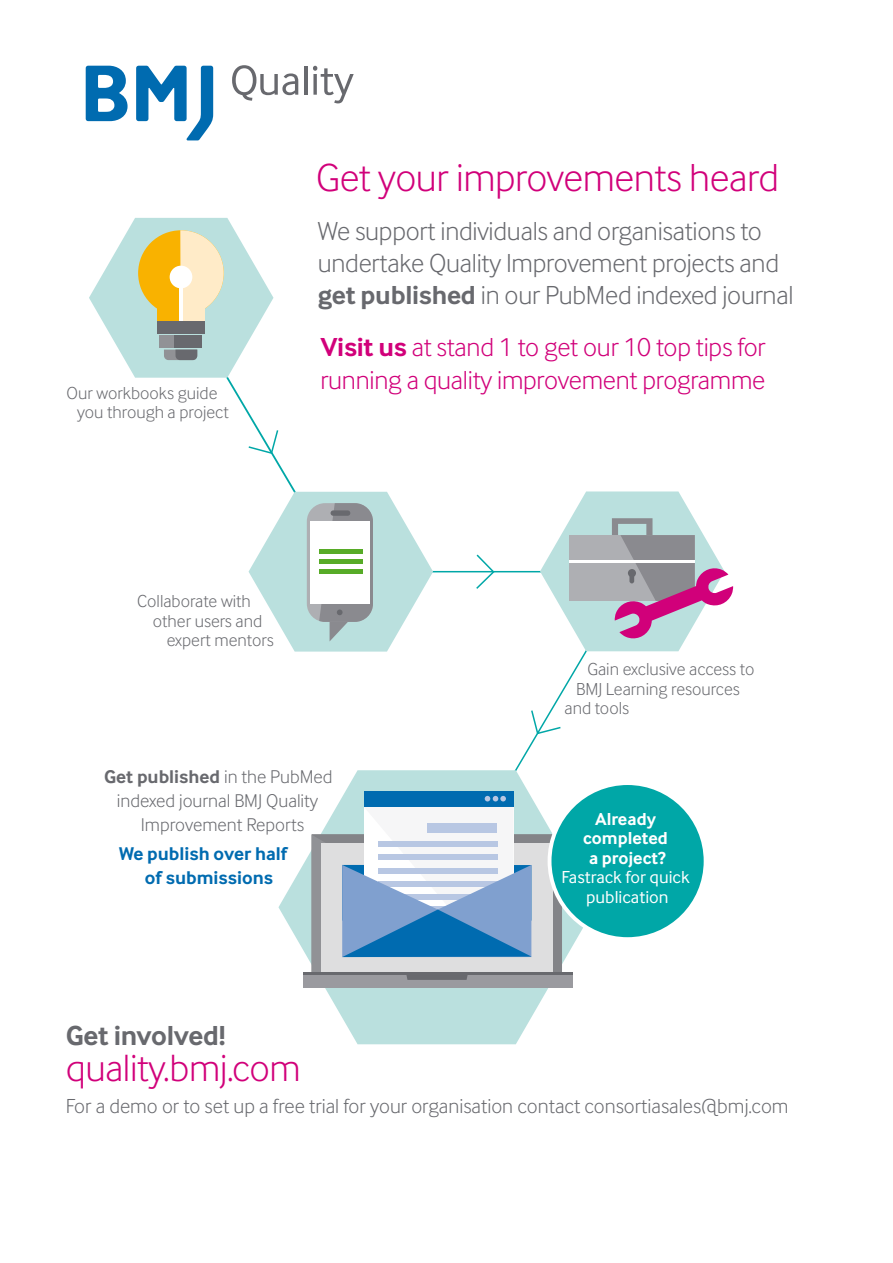
<style>
.page{position:relative;width:893px;height:1263px;background:#fff}
.page>*{position:absolute;margin:0;border:0;box-sizing:border-box;transform-origin:0 0}
.t1{font:300 40.5px "Inter Face";letter-spacing:-.01em;color:#d1007a}
.t2{font:300 39.3px "Inter Face";letter-spacing:-.01em;color:#d1007a}
.t3{font:700 28.5px "Inter Face";letter-spacing:-.01em;color:#68696e}
.t4{font:300 27px/32.4px "Inter Face";letter-spacing:-.01em;color:#68696e}
.t5{font:300 27px/32.4px "Inter Face";letter-spacing:-.01em;color:#d1007a}
.t6{font:300 21px "Inter Face";color:#68696e}
.t7{font:300 19.05px/24px "Inter Face";color:#68696e;text-align:center}
.t8{font:700 19.05px/24px "Inter Face";color:#006bb0}
.t9{font:300 18px/19.5px "Inter Face";color:#68696e}
.t10{font:18px/19.5px "Inter Face";color:#fff;text-align:center}
.t11{font:700 18px/19.5px "Inter Face";color:#fff;text-align:center}
.s1{font-weight:700}
</style>
<div class="page">
<svg style="left:303px;top:987px;width:270px;height:57px;fill:#bae0de"></svg>
<svg style="left:86px;top:66px;width:42px;height:55px"></svg>
<svg style="left:136px;top:66px;width:77px;height:74px"></svg>
<svg style="left:232px;top:65px;width:66px;height:36px"></svg>
<hr style="left:304px;top:66px;width:3px;height:29px;background:#68696e">
<svg style="left:313px;top:66px;width:41px;height:37px"></svg>
<div style="left:303px;top:973px;width:270px;height:14px;background:#9a9a9f"></div>
<svg style="left:89px;top:218px;width:644px;height:762px"></svg>
<hr style="left:569px;top:560px;width:126px;height:3px;background:#fff">
<div style="left:548px;top:781px;width:160px;height:160px;background:#fff;border-radius:50%"></div>
<div style="left:551px;top:785px;width:153px;height:152px;background:#00a7a7;border-radius:50%"></div>
<h1 class="t1" style="left:316px;top:155px;width:464px">Get your improvements heard</h1>
<p class="t9" style="left:77px;top:383px;width:153px;text-indent:-10px">Our workbooks guide you through a project</p>
<h3 class="t4" style="left:318px;top:214px;width:477px">We support individuals and organisations to undertake Quality Improvement projects and <span class="s1">get published</span> in our PubMed indexed journal</h3>
<h3 class="t5" style="left:320px;top:331px;width:447px"><span class="s1">Visit us</span> at stand 1 to get our 10 top tips for running a quality improvement programme</h3>
<p class="t9" style="left:137px;top:591px;width:115px">Collaborate with</p>
<p class="t9" style="left:153px;top:611px;width:111px">other users and</p>
<p class="t9" style="left:167px;top:630px;width:108px">expert mentors</p>
<p class="t9" style="left:587px;top:659px;width:168px">Gain exclusive access to</p>
<p class="t9" style="left:576px;top:679px;width:165px">BMJ Learning resources</p>
<p class="t9" style="left:564px;top:698px;width:66px">and tools</p>
<p class="t7" style="left:104px;top:765px;width:230px"><span class="s1">Get published</span> in the PubMed indexed journal BMJ Quality<br>Improvement Reports</p>
<p class="t8" style="left:145px;top:841px;width:144px;text-indent:-26px">We publish over half of submissions</p>
<h3 class="t3" style="left:66px;top:1019px;width:161px">Get involved!</h3>
<h2 class="t2" style="left:66px;top:1045px;width:237px">quality.bmj.com</h2>
<p class="t11" style="left:583px;top:809px;width:86px">Already completed a project?</p>
<p class="t10" style="left:561px;top:867px;width:130px">Fastrack for quick publication</p>
<p class="t6" style="left:66px;top:1094px;width:724px">For a demo or to set up a free trial for your organisation contact consortiasales@bmj.com</p>
</div>
